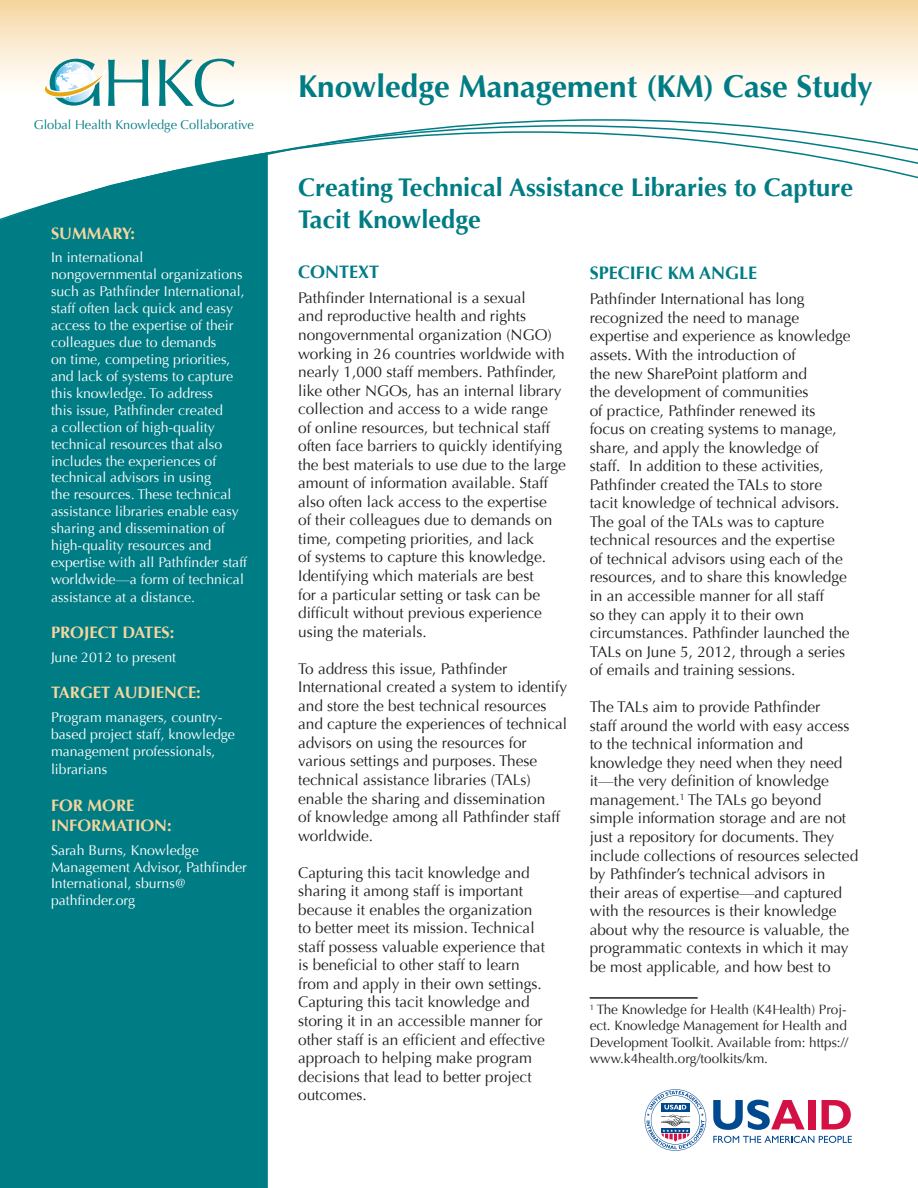
<style>
.page{position:relative;width:918px;height:1188px;background:#fff}
.page>*{position:absolute;margin:0;border:0;box-sizing:border-box;transform-origin:0 0}
.t1{font:700 31.5px "Optima";color:#007c85}
.t2{font:700 25.5px/31.5px "Optima";color:#007c85}
.header_1{font:700 18px "Optima";color:#007c85}
.t3{font:700 16.5px/19.8px "Optima";color:#f5d69e}
.Basic_body_text{font:15.45px/18.6px "Optima";color:#231f20}
.t4{font:14.1px/17px "Optima";color:#fff}
.footnotes{font:13.5px/16.2px "Optima";color:#231f20;text-align:justify}
.t5{font:12.75px "Optima";color:#007c85}
</style>
<div class="page">
<div style="left:0;top:0;width:918px;height:109px;background:linear-gradient(to bottom,#f6d8a4,#fff)"></div>
<hr style="left:590px;top:997px;width:108px;height:2px;background:#231f20">
<div style="left:0;top:153px;width:268px;height:1035px;background:#007c85"></div>
<svg style="left:713px;top:1100px;width:92px;height:30px"></svg>
<div style="left:808px;top:1100px;width:7px;height:29px;background:#d31145"></div>
<svg style="left:822px;top:1100px;width:29px;height:29px"></svg>
<svg style="left:713px;top:1136px;width:139px;height:7px"></svg>
<svg style="left:645px;top:1089px;width:61px;height:62px"></svg>
<svg style="left:44px;top:58px;width:105px;height:48px"></svg>
<svg style="left:159px;top:59px;width:76px;height:48px"></svg>
<p class="t5" style="left:34px;top:117px;width:222px">Global Health Knowledge Collaborative</p>
<p class="t3" style="left:51px;top:224px;width:86px">SUMMARY:</p>
<p class="t4" style="left:51px;top:249px;width:198px">In international nongovernmental organizations such as Pathfinder International, staff often lack quick and easy access to the expertise of their colleagues due to demands<br>on time, competing priorities, and lack of systems to capture this knowledge. To address<br>this issue, Pathfinder created<br>a collection of high-quality technical resources that also includes the experiences of technical advisors in using<br>the resources. These technical assistance libraries enable easy sharing and dissemination of high-quality resources and expertise with all Pathfinder staff worldwide—a form of technical assistance at a distance.</p>
<p class="t3" style="left:51px;top:623px;width:125px">PROJECT DATES:</p>
<p class="t4" style="left:51px;top:649px;width:127px">June 2012 to present</p>
<p class="t3" style="left:51px;top:683px;width:151px">TARGET AUDIENCE:</p>
<p class="t4" style="left:51px;top:709px;width:185px">Program managers, country&shy;based project staff, knowledge management professionals,</p>
<p class="t4" style="left:51px;top:761px;width:58px">librarians</p>
<p class="t3" style="left:51px;top:796px;width:122px">FOR MORE<br>INFORMATION:</p>
<p class="t4" style="left:51px;top:842px;width:197px">Sarah Burns, Knowledge<br>Management Advisor, Pathfinder<br>International, sburns@ pathfinder.org</p>
<p class="t1" style="left:298px;top:67px;width:576px">Knowledge Management (KM) Case Study</p>
<p class="t2" style="left:298px;top:172px;width:557px">Creating Technical Assistance Libraries to Capture<br>Tacit Knowledge</p>
<p class="header_1" style="left:298px;top:261px;width:83px">CONTEXT</p>
<p class="Basic_body_text" style="left:298px;top:289px;width:269px">Pathfinder International is a sexual<br>and reproductive health and rights nongovernmental organization (NGO) working in 26 countries worldwide with nearly 1,000 staff members. Pathfinder, like other NGOs, has an internal library collection and access to a wide range<br>of online resources, but technical staff often face barriers to quickly identifying the best materials to use due to the large amount of information available. Staff also often lack access to the expertise<br>of their colleagues due to demands on time, competing priorities, and lack<br>of systems to capture this knowledge.<br>Identifying which materials are best<br>for a particular setting or task can be difficult without previous experience using the materials.</p>
<p class="Basic_body_text" style="left:298px;top:659px;width:271px">To address this issue, Pathfinder International created a system to identify and store the best technical resources and capture the experiences of technical advisors on using the resources for various settings and purposes. These technical assistance libraries (TALs) enable the sharing and dissemination<br>of knowledge among all Pathfinder staff worldwide.</p>
<p class="Basic_body_text" style="left:298px;top:863px;width:248px">Capturing this tacit knowledge and sharing it among staff is important because it enables the organization to better meet its mission. Technical staff possess valuable experience that is beneficial to other staff to learn from and apply in their own settings.<br>Capturing this tacit knowledge and storing it in an accessible manner for other staff is an efficient and effective approach to helping make program decisions that lead to better project outcomes.</p>
<p class="header_1" style="left:590px;top:262px;width:169px">SPECIFIC KM ANGLE</p>
<p class="Basic_body_text" style="left:590px;top:290px;width:262px">Pathfinder International has long recognized the need to manage expertise and experience as knowledge assets. With the introduction of<br>the new SharePoint platform and<br>the development of communities<br>of practice, Pathfinder renewed its focus on creating systems to manage, share, and apply the knowledge of staff. In addition to these activities, Pathfinder created the TALs to store tacit knowledge of technical advisors.<br>The goal of the TALs was to capture technical resources and the expertise of technical advisors using each of the resources, and to share this knowledge in an accessible manner for all staff<br>so they can apply it to their own circumstances. Pathfinder launched the TALs on June 5, 2012, through a series of emails and training sessions.</p>
<p class="Basic_body_text" style="left:590px;top:698px;width:270px">The TALs aim to provide Pathfinder<br>staff around the world with easy access to the technical information and knowledge they need when they need it—the very definition of knowledge management.<sup>1</sup> The TALs go beyond simple information storage and are not just a repository for documents. They include collections of resources selected by Pathfinder’s technical advisors in their areas of expertise—and captured with the resources is their knowledge about why the resource is valuable, the programmatic contexts in which it may be most applicable, and how best to</p>
<p class="footnotes" style="left:590px;top:1002px;width:260px"><sup>1</sup> The Knowledge for Health (K4Health) Proj&shy;ect. Knowledge Management for Health and Development Toolkit. Available from: https:// www.k4health.org/toolkits/km.</p>
</div>
